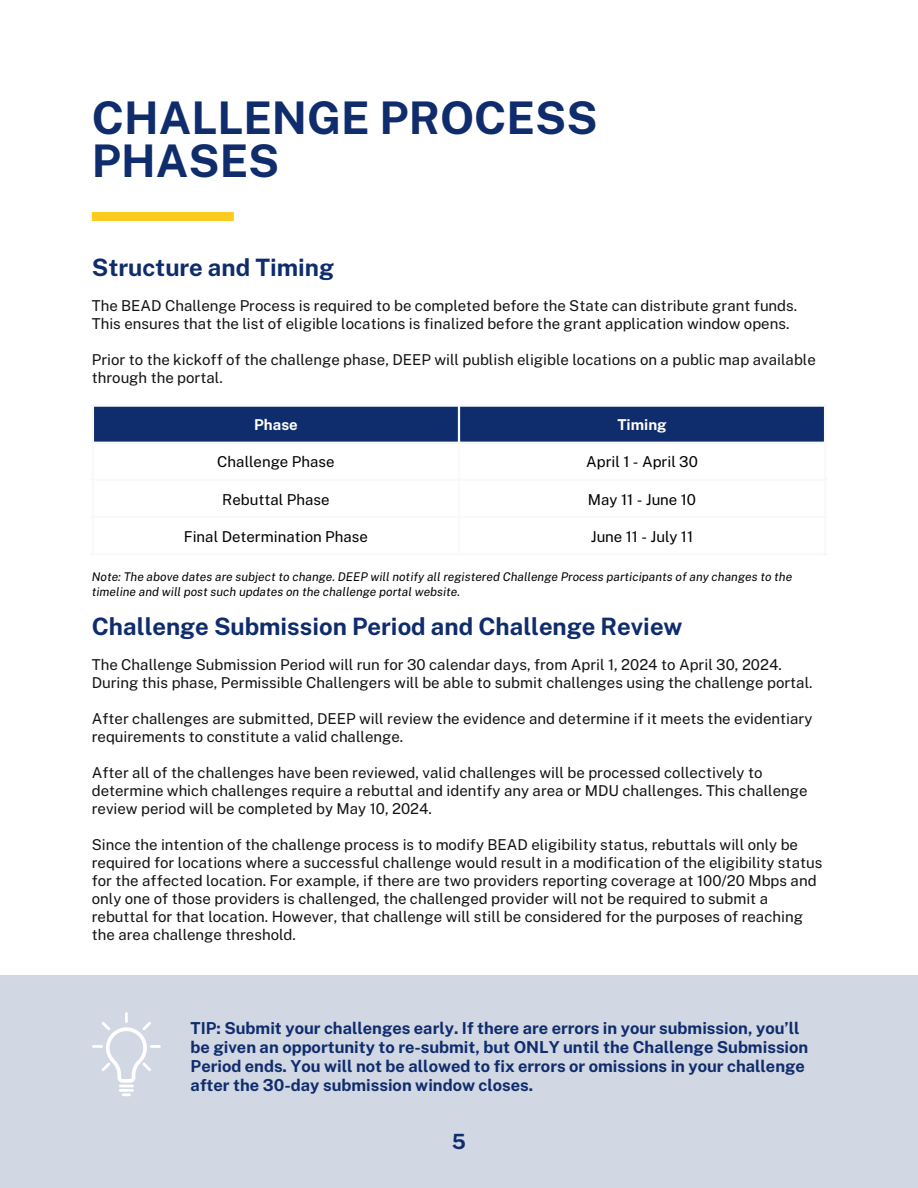
<style>
.page{position:relative;width:918px;height:1188px;background:#fff}
.page>*{position:absolute;margin:0;border:0;box-sizing:border-box;transform-origin:0 0}
.t1{font:700 45px/42.8px "Public Sans";color:#0f2c6c}
.t2{font:700 24px "Public Sans";color:#0f2c6c}
.t3{font:700 21px "Public Sans";color:#0f2c6c}
.t4{font:700 16.5px/19.2px "Public Sans";color:#0f2c6c}
.t5{font:15px/18px "Public Sans";color:#121212}
.t6{font:15px "Public Sans";color:#000}
.t7{font:700 15px "Public Sans";color:#fff}
.t8{font:italic 12px/15px "Public Sans";color:#000}
</style>
<div class="page">
<div style="left:92px;top:212px;width:142px;height:9px;background:#fbcb20"></div>
<div style="left:0;top:976px;width:918px;height:212px;background:#d1d7e3"></div>
<div style="left:94px;top:407px;width:730px;height:35px;background:#0f2c6c"></div>
<hr style="left:92px;top:407px;width:2px;height:146px;background:#f8f9fb">
<hr style="left:458px;top:407px;width:2px;height:146px;background:#f8f9fb">
<hr style="left:824px;top:407px;width:2px;height:146px;background:#f8f9fb">
<hr style="left:92px;top:404px;width:734px;height:3px;background:#f8f9fb">
<hr style="left:92px;top:442px;width:734px;height:2px;background:#f8f9fb">
<hr style="left:92px;top:479px;width:734px;height:2px;background:#f8f9fb">
<hr style="left:92px;top:516px;width:734px;height:2px;background:#f8f9fb">
<hr style="left:92px;top:553px;width:734px;height:2px;background:#f8f9fb">
<hr style="left:119px;top:1089px;width:15px;height:3px;background:#fff">
<svg style="left:92px;top:1012px;width:68px;height:75px"></svg>
<svg style="left:122px;top:1093px;width:9px;height:3px"></svg>
<h1 class="t1" style="left:92px;top:96px;width:507px">CHALLENGE PROCESS<br>PHASES</h1>
<h2 class="t2" style="left:92px;top:253px;width:244px">Structure and Timing</h2>
<p class="t5" style="left:92px;top:297px;width:707px">The BEAD Challenge Process is required to be completed before the State can distribute grant funds.<br>This ensures that the list of eligible locations is finalized before the grant application window opens.</p>
<p class="t5" style="left:92px;top:351px;width:726px">Prior to the kickoff of the challenge phase, DEEP will publish eligible locations on a public map available through the portal.</p>
<p class="t7" style="left:254px;top:416px;width:45px">Phase</p>
<p class="t7" style="left:617px;top:416px;width:51px">Timing</p>
<p class="t6" style="left:217px;top:453px;width:119px">Challenge Phase</p>
<p class="t6" style="left:586px;top:453px;width:113px">April 1 - April 30</p>
<p class="t6" style="left:222px;top:490px;width:109px">Rebuttal Phase</p>
<p class="t6" style="left:588px;top:490px;width:110px">May 11 - June 10</p>
<p class="t6" style="left:184px;top:528px;width:186px">Final Determination Phase</p>
<p class="t6" style="left:591px;top:528px;width:104px">June 11 - July 11</p>
<p class="t8" style="left:92px;top:569px;width:702px">Note: The above dates are subject to change. DEEP will notify all registered Challenge Process participants of any changes to the timeline and will post such updates on the challenge portal website.</p>
<h2 class="t2" style="left:92px;top:612px;width:592px">Challenge Submission Period and Challenge Review</h2>
<p class="t5" style="left:92px;top:655px;width:722px">The Challenge Submission Period will run for 30 calendar days, from April 1, 2024 to April 30, 2024.<br>During this phase, Permissible Challengers will be able to submit challenges using the challenge portal.</p>
<p class="t5" style="left:92px;top:709px;width:722px">After challenges are submitted, DEEP will review the evidence and determine if it meets the evidentiary requirements to constitute a valid challenge.</p>
<p class="t5" style="left:92px;top:763px;width:717px">After all of the challenges have been reviewed, valid challenges will be processed collectively to determine which challenges require a rebuttal and identify any area or MDU challenges. This challenge review period will be completed by May 10, 2024.</p>
<p class="t5" style="left:92px;top:835px;width:732px">Since the intention of the challenge process is to modify BEAD eligibility status, rebuttals will only be required for locations where a successful challenge would result in a modification of the eligibility status for the affected location. For example, if there are two providers reporting coverage at 100/20 Mbps and only one of those providers is challenged, the challenged provider will not be required to submit a rebuttal for that location. However, that challenge will still be considered for the purposes of reaching the area challenge threshold.</p>
<p class="t4" style="left:191px;top:1018px;width:619px">TIP: Submit your challenges early. If there are errors in your submission, you’ll be given an opportunity to re-submit, but ONLY until the Challenge Submission Period ends. You will not be allowed to fix errors or omissions in your challenge after the 30-day submission window closes.</p>
<h3 class="t3" style="left:452px;top:1129px;width:16px">5</h3>
</div>
